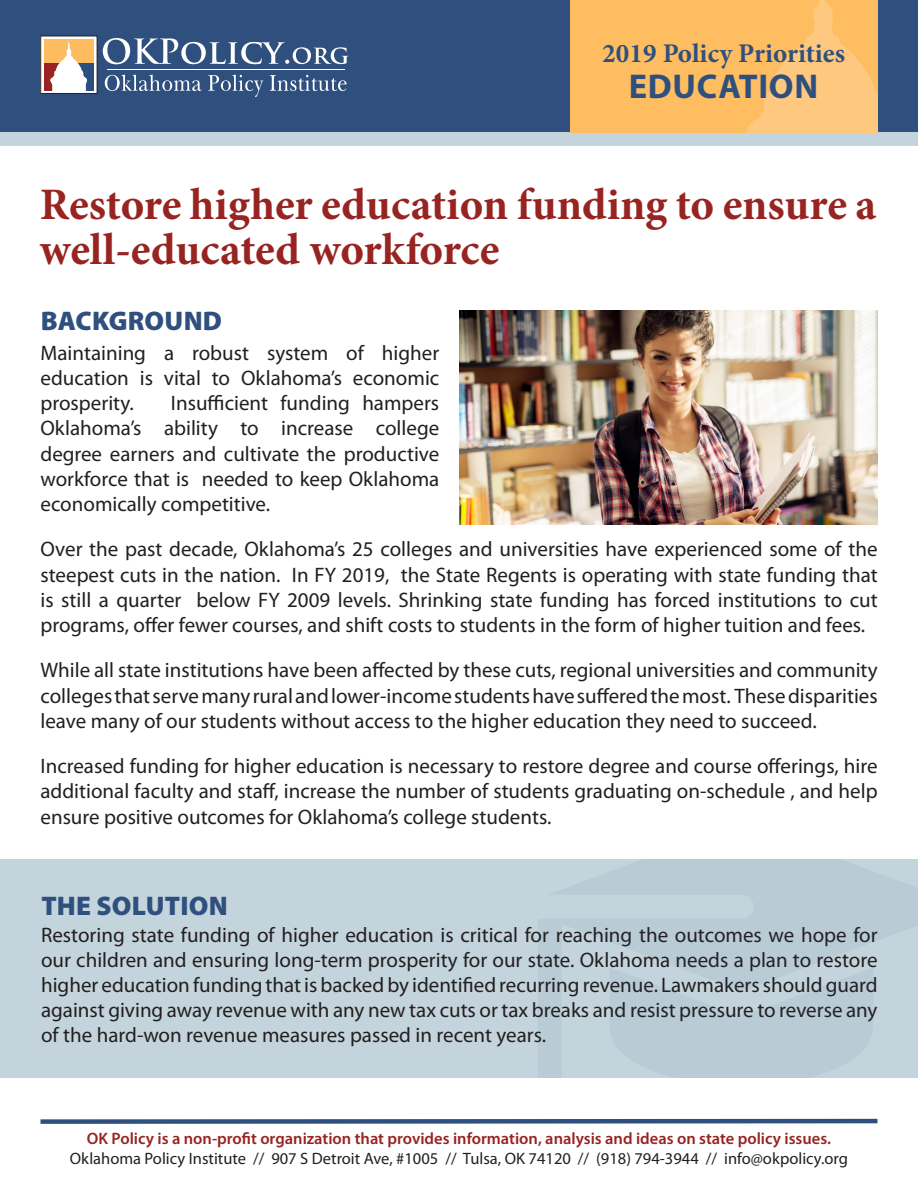
<style>
.page{position:relative;width:918px;height:1188px;background:#fff}
.page>*{position:absolute;margin:0;border:0;box-sizing:border-box;transform-origin:0 0}
.t1{font:700 45px/45px "Minion Pro";letter-spacing:-.005em;color:#972421}
.t2{font:700 34.5px "Myriad Pro";letter-spacing:.02em;color:#2f507f}
.t3{font:900 27px "Myriad Pro";letter-spacing:.01em;color:#2f507f}
.t4{font:700 27px "Minion Pro";color:#2f507f}
.t5{font:21px/25.2px "Myriad Pro";color:#231f20;text-align:justify}
.t6{font:16.5px "Myriad Pro";color:#231f20}
.t7{font:600 16.5px "Myriad Pro";color:#972421}
</style>
<div class="page">
<div style="left:0;top:0;width:918px;height:133px;background:#2f507f"></div>
<div style="left:41px;top:36px;width:56px;height:57px;background:#fff"></div>
<div style="left:44px;top:39px;width:50px;height:24px;background:#fcbc5f"></div>
<div style="left:44px;top:63px;width:25px;height:27px;background:#972422"></div>
<div style="left:69px;top:63px;width:25px;height:27px;background:#2b5080"></div>
<svg style="left:103px;top:38px;width:245px;height:26px"></svg>
<svg style="left:105px;top:75px;width:242px;height:22px"></svg>
<hr style="left:107px;top:69px;width:238px;height:1px;background:#fff">
<svg style="left:50px;top:40px;width:37px;height:51px"></svg>
<img style="left:460px;top:310px;width:418px;height:214px">
<div style="left:0;top:133px;width:918px;height:13px;background:#c4d4dc"></div>
<div style="left:570px;top:0;width:308px;height:133px;background:#febd60"></div>
<svg style="left:747px;top:0;width:131px;height:133px"></svg>
<div style="left:0;top:860px;width:918px;height:218px;background:#c4d4dc"></div>
<svg style="left:538px;top:860px;width:380px;height:218px;fill:#b9cbd5"></svg>
<svg style="left:40px;top:1118px;width:838px;height:6px;background:#627b9e"></svg>
<p class="t4" style="left:602px;top:34px;width:245px">2019 Policy Priorities</p>
<p class="t2" style="left:629px;top:64px;width:191px">EDUCATION</p>
<p class="t1" style="left:40px;top:182px;width:838px">Restore higher education funding to ensure a well-educated workforce</p>
<p class="t3" style="left:41px;top:306px;width:183px">BACKGROUND</p>
<p class="t5" style="left:40px;top:340px;width:400px">Maintaining a robust system of higher education is vital to Oklahoma’s economic prosperity.</p>
<p class="t5" style="left:40px;top:390px;width:400px;text-indent:130px">Insufficient funding hampers Oklahoma’s ability to increase college degree earners and cultivate the productive workforce that is needed to keep Oklahoma economically competitive.</p>
<p class="t5" style="left:40px;top:536px;width:839px">Over the past decade, Oklahoma’s 25 colleges and universities have experienced some of the steepest cuts in the nation. In FY 2019, the State Regents is operating with state funding that is still a quarter below FY 2009 levels. Shrinking state funding has forced institutions to cut programs, offer fewer courses, and shift costs to students in the form of higher tuition and fees.</p>
<p class="t5" style="left:40px;top:657px;width:839px">While all state institutions have been affected by these cuts, regional universities and community colleges that serve many rural and lower-income students have suffered the most. These disparities leave many of our students without access to the higher education they need to succeed.</p>
<p class="t5" style="left:40px;top:753px;width:839px">Increased funding for higher education is necessary to restore degree and course offerings, hire additional faculty and staff, increase the number of students graduating on-schedule , and help ensure positive outcomes for Oklahoma’s college students.</p>
<p class="t3" style="left:41px;top:890px;width:188px">THE SOLUTION</p>
<p class="t5" style="left:41px;top:922px;width:838px">Restoring state funding of higher education is critical for reaching the outcomes we hope for our children and ensuring long-term prosperity for our state. Oklahoma needs a plan to restore higher education funding that is backed by identified recurring revenue. Lawmakers should guard against giving away revenue with any new tax cuts or tax breaks and resist pressure to reverse any of the hard-won revenue measures passed in recent years.</p>
<p class="t7" style="left:87px;top:1128px;width:746px">OK Policy is a non-profit organization that provides information, analysis and ideas on state policy issues.</p>
<p class="t6" style="left:70px;top:1148px;width:780px">Oklahoma Policy Institute // 907 S Detroit Ave, #1005 // Tulsa, OK 74120 // (918) 794-3944 // info@okpolicy.org</p>
</div>
